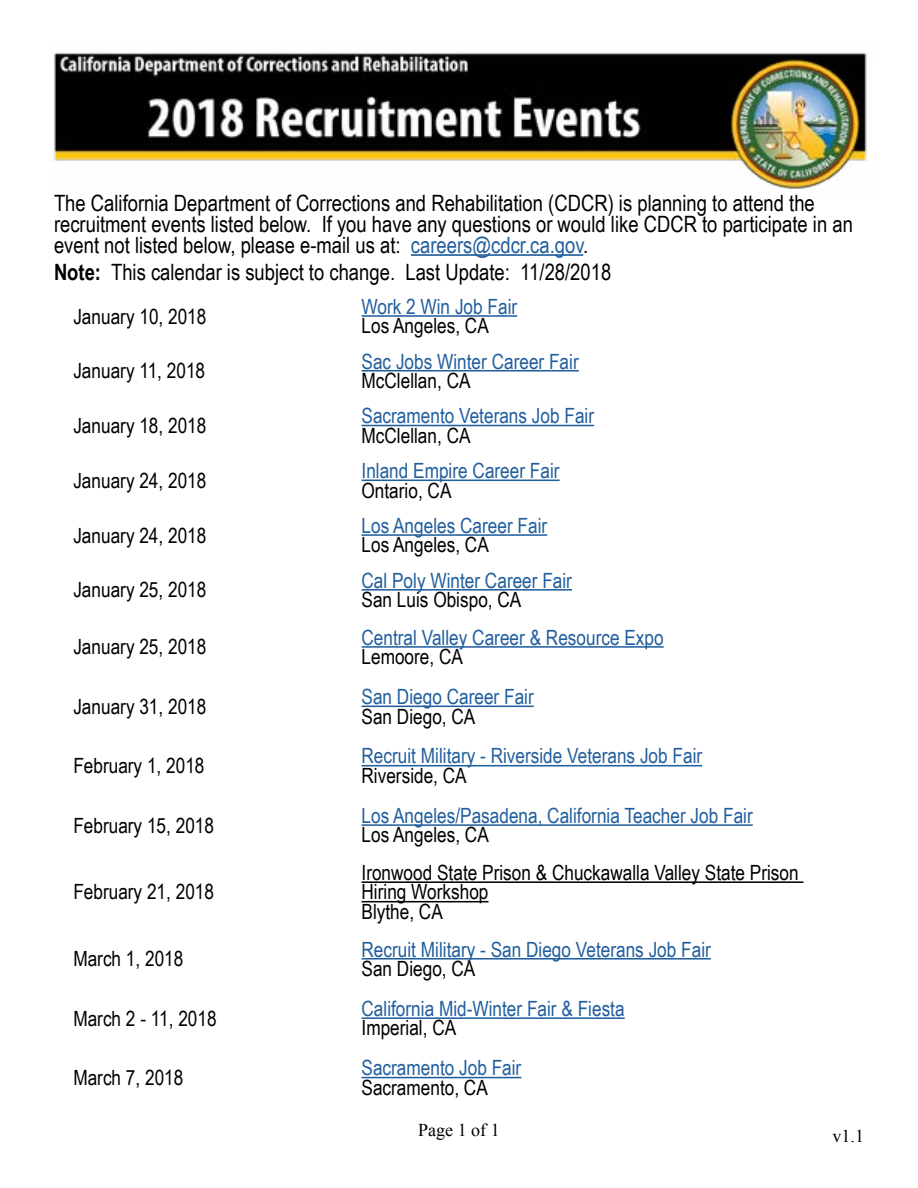
<style>
.page{position:relative;width:918px;height:1188px;background:#fff}
.page>*{position:absolute;margin:0;border:0;box-sizing:border-box;transform-origin:0 0}
.t1{font:22.5px/21px "Arial Narrow";color:#000}
.t2{font:21px/19.5px "Arial Narrow";color:#000}
.t3{font:21px "Arial Narrow";color:#215e9e}
.t4{font:18px "Times New Roman";color:#000}
.s1{color:#215e9e}
.s2{font-weight:700}
</style>
<div class="page">
<img style="left:53px;top:52px;width:814px;height:141px">
<hr style="left:411px;top:254px;width:172px;height:2px;background:#215e9e">
<hr style="left:362px;top:315px;width:155px;height:2px;background:#215e9e">
<hr style="left:362px;top:370px;width:217px;height:2px;background:#215e9e">
<hr style="left:362px;top:425px;width:232px;height:1px;background:#215e9e">
<hr style="left:362px;top:480px;width:198px;height:1px;background:#215e9e">
<hr style="left:362px;top:534px;width:185px;height:2px;background:#215e9e">
<hr style="left:362px;top:589px;width:210px;height:2px;background:#215e9e">
<hr style="left:362px;top:646px;width:302px;height:2px;background:#215e9e">
<hr style="left:362px;top:706px;width:172px;height:1px;background:#215e9e">
<hr style="left:362px;top:765px;width:340px;height:1px;background:#215e9e">
<hr style="left:362px;top:824px;width:391px;height:2px;background:#215e9e">
<hr style="left:362px;top:881px;width:441px;height:2px;background:#000">
<hr style="left:362px;top:901px;width:127px;height:1px;background:#000">
<hr style="left:362px;top:958px;width:349px;height:2px;background:#215e9e">
<hr style="left:362px;top:1017px;width:263px;height:2px;background:#215e9e">
<hr style="left:362px;top:1077px;width:159px;height:1px;background:#215e9e">
<p class="t1" style="left:54px;top:191px;width:800px">The California Department of Corrections and Rehabilitation (CDCR) is planning to attend the recruitment events listed below. If you have any questions or would like CDCR to participate in an event not listed below, please e-mail us at: <span class="s1">careers@cdcr.ca.gov</span>.</p>
<p class="t1" style="left:54px;top:261px;width:559px"><span class="s2">Note:</span> This calendar is subject to change. Last Update: 11/28/2018</p>
<p class="t2" style="left:73px;top:306px;width:135px">January 10, 2018</p>
<p class="t3" style="left:362px;top:291px;width:157px">Work 2 Win Job Fair</p>
<p class="t2" style="left:362px;top:315px;width:129px">Los Angeles, CA</p>
<p class="t2" style="left:73px;top:360px;width:133px">January 11, 2018</p>
<p class="t2" style="left:73px;top:415px;width:135px">January 18, 2018</p>
<p class="t2" style="left:73px;top:470px;width:135px">January 24, 2018</p>
<p class="t2" style="left:73px;top:525px;width:135px">January 24, 2018</p>
<p class="t2" style="left:73px;top:579px;width:135px">January 25, 2018</p>
<p class="t2" style="left:73px;top:637px;width:135px">January 25, 2018</p>
<p class="t2" style="left:73px;top:696px;width:135px">January 31, 2018</p>
<p class="t3" style="left:362px;top:346px;width:219px">Sac Jobs Winter Career Fair</p>
<p class="t2" style="left:362px;top:370px;width:111px">McClellan, CA</p>
<p class="t3" style="left:362px;top:400px;width:234px">Sacramento Veterans Job Fair</p>
<p class="t2" style="left:362px;top:425px;width:111px">McClellan, CA</p>
<p class="t3" style="left:362px;top:455px;width:200px">Inland Empire Career Fair</p>
<p class="t2" style="left:362px;top:480px;width:91px">Ontario, CA</p>
<p class="t3" style="left:362px;top:510px;width:187px">Los Angeles Career Fair</p>
<p class="t2" style="left:362px;top:534px;width:129px">Los Angeles, CA</p>
<p class="t3" style="left:362px;top:565px;width:212px">Cal Poly Winter Career Fair</p>
<p class="t2" style="left:362px;top:589px;width:161px">San Luis Obispo, CA</p>
<p class="t3" style="left:362px;top:622px;width:304px">Central Valley Career &amp; Resource Expo</p>
<p class="t2" style="left:362px;top:646px;width:103px">Lemoore, CA</p>
<p class="t3" style="left:362px;top:681px;width:174px">San Diego Career Fair</p>
<p class="t2" style="left:362px;top:706px;width:115px">San Diego, CA</p>
<p class="t2" style="left:73px;top:755px;width:133px">February 1, 2018</p>
<p class="t3" style="left:362px;top:741px;width:342px">Recruit Military - Riverside Veterans Job Fair</p>
<p class="t2" style="left:362px;top:765px;width:107px">Riverside, CA</p>
<p class="t2" style="left:73px;top:815px;width:142px">February 15, 2018</p>
<p class="t2" style="left:73px;top:882px;width:142px">February 21, 2018</p>
<p class="t3" style="left:362px;top:800px;width:393px">Los Angeles/Pasadena, California Teacher Job Fair</p>
<p class="t2" style="left:362px;top:824px;width:129px">Los Angeles, CA</p>
<p class="t2" style="left:362px;top:862px;width:439px">Ironwood State Prison &amp; Chuckawalla Valley State Prison<br>Hiring Workshop<br>Blythe, CA</p>
<p class="t2" style="left:73px;top:948px;width:112px">March 1, 2018</p>
<p class="t3" style="left:362px;top:934px;width:351px">Recruit Military - San Diego Veterans Job Fair</p>
<p class="t2" style="left:362px;top:958px;width:115px">San Diego, CA</p>
<p class="t2" style="left:73px;top:1008px;width:145px">March 2 - 11, 2018</p>
<p class="t2" style="left:73px;top:1067px;width:112px">March 7, 2018</p>
<p class="t3" style="left:362px;top:993px;width:265px">California Mid-Winter Fair &amp; Fiesta</p>
<p class="t2" style="left:362px;top:1018px;width:96px">Imperial, CA</p>
<p class="t3" style="left:362px;top:1053px;width:161px">Sacramento Job Fair</p>
<p class="t2" style="left:362px;top:1077px;width:128px">Sacramento, CA</p>
<p class="t4" style="left:418px;top:1118px;width:83px">Page 1 of 1</p>
<p class="t4" style="left:832px;top:1124px;width:33px">v1.1</p>
</div>
